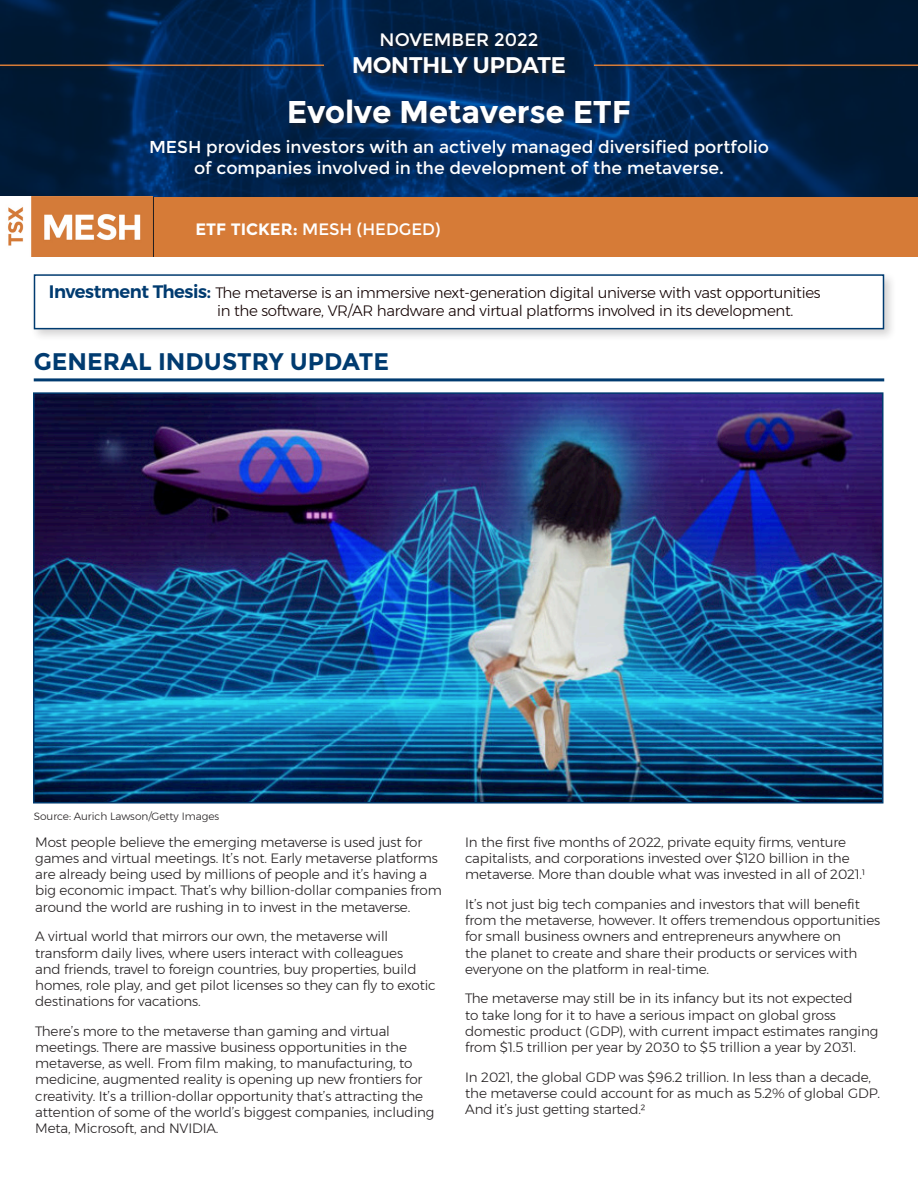
<style>
.page{position:relative;width:918px;height:1188px;background:#fff}
.page>*{position:absolute;margin:0;border:0;box-sizing:border-box;transform-origin:0 0}
.t1{font:700 31.5px "Montserrat";letter-spacing:-.01em;color:#fff}
.t2{font:700 24px "Montserrat";color:#003b70}
.t3{font:600 22.5px "Montserrat";color:#fff}
.t4{font:18px "Montserrat";color:#fff}
.t5{font:17.25px/20.7px "Montserrat";color:#fff;text-align:center}
.t6{font:16.5px "Montserrat";color:#fff}
.t7{font:300 15px/18px "Montserrat";letter-spacing:-.02em;color:#120000}
.copy{font:300 13.5px/16.2px "Montserrat";letter-spacing:-.01em;color:#231f20}
.disclaimer{font:300 10.5px "Montserrat";color:#231f20}
.s1{font-weight:700}
.s2{font-weight:600;font-size:18px;color:#003b70}
</style>
<div class="page">
<img style="left:0;top:0;width:918px;height:197px">
<div style="left:287px;top:98px;width:350px;height:34px;background:#231f20;opacity:.65"></div>
<div style="left:0;top:63px;width:328px;height:7px;background:#231f20;opacity:.75"></div>
<hr style="left:0;top:64px;width:324px;height:2px;background:#d67b37">
<div style="left:592px;top:63px;width:326px;height:7px;background:#231f20;opacity:.75"></div>
<hr style="left:594px;top:65px;width:324px;height:1px;background:#d67b37">
<img style="left:8px;top:197px;width:144px;height:59px">
<div style="left:155px;top:197px;width:763px;height:59px;background:#d67b37"></div>
<div style="left:30px;top:271px;width:867px;height:71px;background:#231f20;opacity:.2"></div>
<div style="left:34px;top:275px;width:850px;height:54px;background:#fff"></div>
<div style="left:34px;top:274px;width:850px;height:55px;border:2px solid #003b70"></div>
<div style="left:354px;top:33px;width:217px;height:46px;background:#231f20;opacity:.75"></div>
<hr style="left:34px;top:378px;width:850px;height:3px;background:#003b70">
<img style="left:36px;top:395px;width:845px;height:406px">
<div style="left:33px;top:392px;width:851px;height:412px;border:2px solid #003b70"></div>
<h3 class="t4" style="left:380px;top:29px;width:160px">NOVEMBER 2022</h3>
<h3 class="t3" style="left:352px;top:47px;width:215px">MONTHLY UPDATE</h3>
<h1 class="t1" style="left:287px;top:94px;width:346px">Evolve Metaverse ETF</h1>
<p class="t5" style="left:149px;top:137px;width:621px">MESH provides investors with an actively managed diversified portfolio of companies involved in the development of the metaverse.</p>
<p class="t6" style="left:195px;top:219px;width:247px"><span class="s1">ETF TICKER:</span> MESH (HEDGED)</p>
<p class="t7" style="left:217px;top:283px;width:605px;text-indent:-168px"><span class="s2">Investment Thesis:</span> The metaverse is an immersive next-generation digital universe with vast opportunities in the software, VR/AR hardware and virtual platforms involved in its development.</p>
<p class="t2" style="left:34px;top:348px;width:357px">GENERAL INDUSTRY UPDATE</p>
<p class="disclaimer" style="left:34px;top:808px;width:187px">Source: Aurich Lawson/Getty Images</p>
<p class="copy" style="left:35px;top:834px;width:408px">Most people believe the emerging metaverse is used just for games and virtual meetings. It’s not. Early metaverse platforms are already being used by millions of people and it’s having a big economic impact. That’s why billion-dollar companies from around the world are rushing in to invest in the metaverse.</p>
<p class="copy" style="left:35px;top:928px;width:402px">A virtual world that mirrors our own, the metaverse will transform daily lives, where users interact with colleagues<br>and friends, travel to foreign countries, buy properties, build homes, role play, and get pilot licenses so they can fly to exotic destinations for vacations.</p>
<p class="copy" style="left:35px;top:1023px;width:401px">There’s more to the metaverse than gaming and virtual meetings. There are massive business opportunities in the metaverse, as well. From film making, to manufacturing, to medicine, augmented reality is opening up new frontiers for creativity. It’s a trillion-dollar opportunity that’s attracting the attention of some of the world’s biggest companies, including Meta, Microsoft, and NVIDIA.</p>
<p class="copy" style="left:465px;top:834px;width:401px">In the first five months of 2022, private equity firms, venture capitalists, and corporations invested over $120 billion in the metaverse. More than double what was invested in all of 2021.1</p>
<p class="copy" style="left:465px;top:896px;width:417px">It’s not just big tech companies and investors that will benefit from the metaverse, however. It offers tremendous opportunities for small business owners and entrepreneurs anywhere on<br>the planet to create and share their products or services with everyone on the platform in real-time.</p>
<p class="copy" style="left:465px;top:990px;width:415px">The metaverse may still be in its infancy but its not expected<br>to take long for it to have a serious impact on global gross domestic product (GDP), with current impact estimates ranging from $1.5 trillion per year by 2030 to $5 trillion a year by 2031.</p>
<p class="copy" style="left:465px;top:1069px;width:416px">In 2021, the global GDP was $96.2 trillion. In less than a decade, the metaverse could account for as much as 5.2% of global GDP.<br>And it’s just getting started.2</p>
</div>
